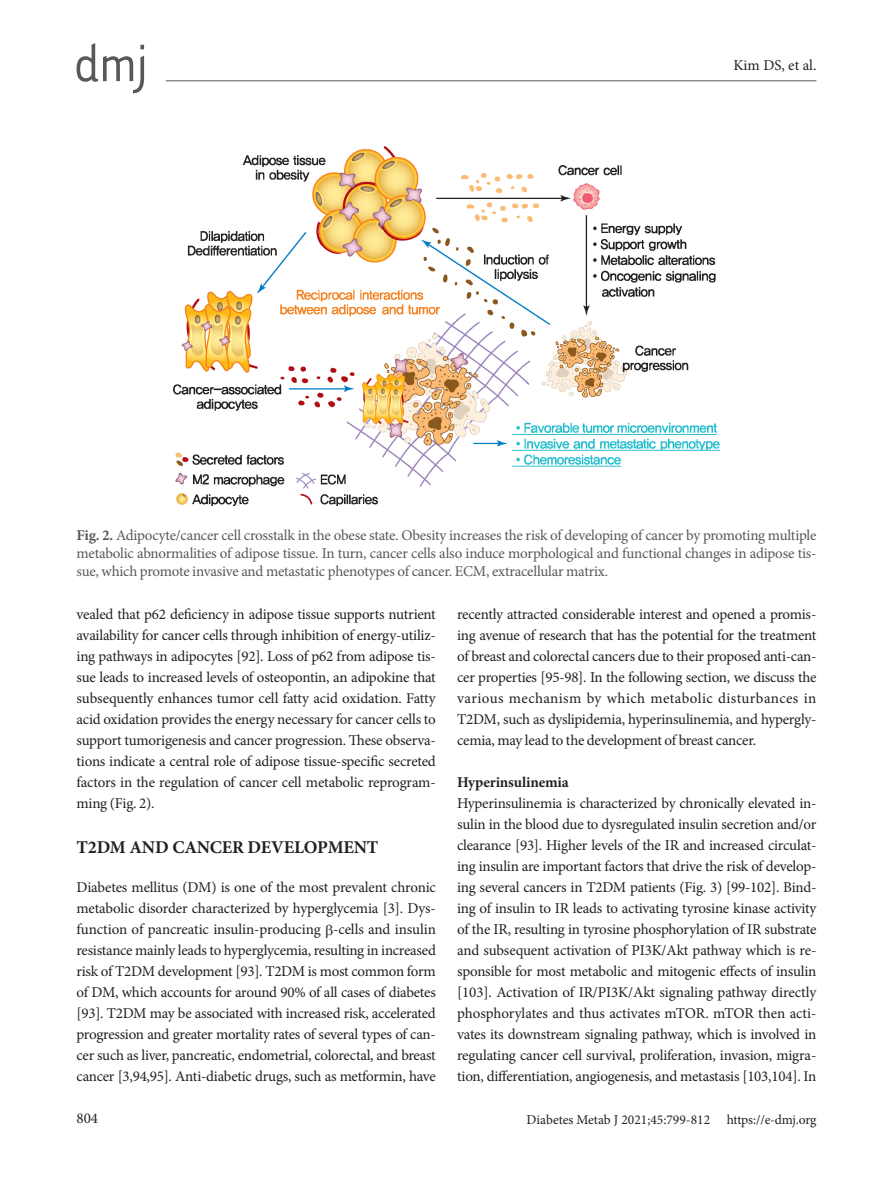
<style>
.page{position:relative;width:893px;height:1191px;background:#fff}
.page>*{position:absolute;margin:0;border:0;box-sizing:border-box;transform-origin:0 0}
.소제목1{font:700 18px "Minion Pro";letter-spacing:-.01em;color:#231f20}
.본문_0{font:15px/21px "Minion Pro";letter-spacing:-.015em;color:#231f20;text-align:justify}
.표제목그림{font:15px/18px "Minion Pro";letter-spacing:-.015em;color:#57585a;text-align:justify}
.소제목2{font:700 15px "Minion Pro";letter-spacing:-.01em;color:#231f20}
.t1{font:13.5px "Minion Pro";color:#231f20}
.s1{font-weight:700}
</style>
<div class="page">
<hr style="left:166px;top:80px;width:650px;height:1px;background:#57585a">
<svg style="left:77px;top:43px;width:67px;height:50px"></svg>
<img style="left:173px;top:147px;width:547px;height:359px">
<p class="본문_0" style="left:734px;top:55px;width:84px">Kim DS, et al.</p>
<p class="표제목그림" style="left:77px;top:526px;width:741px"><span class="s1">Fig. 2.</span> Adipocyte/cancer cell crosstalk in the obese state. Obesity increases the risk of developing of cancer by promoting multiple metabolic abnormalities of adipose tissue. In turn, cancer cells also induce morphological and functional changes in adipose tis&shy;sue, which promote invasive and metastatic phenotypes of cancer. ECM, extracellular matrix.</p>
<p class="본문_0" style="left:77px;top:604px;width:361px">vealed that p62 deficiency in adipose tissue supports nutrient availability for cancer cells through inhibition of energy-utiliz&shy;ing pathways in adipocytes [92]. Loss of p62 from adipose tis&shy;sue leads to increased levels of osteopontin, an adipokine that subsequently enhances tumor cell fatty acid oxidation. Fatty acid oxidation provides the energy necessary for cancer cells to support tumorigenesis and cancer progression. These observa&shy;tions indicate a central role of adipose tissue-specific secreted factors in the regulation of cancer cell metabolic reprogram&shy;ming (Fig. 2).</p>
<p class="소제목1" style="left:77px;top:834px;width:303px">T2DM AND CANCER DEVELOPMENT</p>
<p class="본문_0" style="left:77px;top:877px;width:361px">Diabetes mellitus (DM) is one of the most prevalent chronic metabolic disorder characterized by hyperglycemia [3]. Dys&shy;function of pancreatic insulin-producing -cells and insulin resistance mainly leads to hyperglycemia, resulting in increased risk of T2DM development [93]. T2DM is most common form of DM, which accounts for around 90% of all cases of diabetes [93]. T2DM may be associated with increased risk, accelerated progression and greater mortality rates of several types of can&shy;cer such as liver, pancreatic, endometrial, colorectal, and breast cancer [3,94,95]. Anti-diabetic drugs, such as metformin, have</p>
<p class="본문_0" style="left:457px;top:604px;width:361px">recently attracted considerable interest and opened a promis&shy;ing avenue of research that has the potential for the treatment of breast and colorectal cancers due to their proposed anti-can&shy;cer properties [95-98]. In the following section, we discuss the various mechanism by which metabolic disturbances in T2DM, such as dyslipidemia, hyperinsulinemia, and hypergly&shy;cemia, may lead to the development of breast cancer.</p>
<p class="소제목2" style="left:457px;top:772px;width:113px">Hyperinsulinemia</p>
<p class="본문_0" style="left:457px;top:793px;width:361px">Hyperinsulinemia is characterized by chronically elevated in&shy;sulin in the blood due to dysregulated insulin secretion and/or clearance [93]. Higher levels of the IR and increased circulat&shy;ing insulin are important factors that drive the risk of develop&shy;ing several cancers in T2DM patients (Fig. 3) [99-102]. Bind&shy;ing of insulin to IR leads to activating tyrosine kinase activity of the IR, resulting in tyrosine phosphorylation of IR substrate and subsequent activation of PI3K/Akt pathway which is re&shy;sponsible for most metabolic and mitogenic effects of insulin [103]. Activation of IR/PI3K/Akt signaling pathway directly phosphorylates and thus activates mTOR. mTOR then acti&shy;vates its downstream signaling pathway, which is involved in regulating cancer cell survival, proliferation, invasion, migra&shy;tion, differentiation, angiogenesis, and metastasis [103,104]. In</p>
<p class="본문_0" style="left:77px;top:1107px;width:23px">804</p>
<p class="t1" style="left:527px;top:1110px;width:291px">Diabetes Metab J 2021;45:799-812 https://e-dmj.org</p>
</div>
